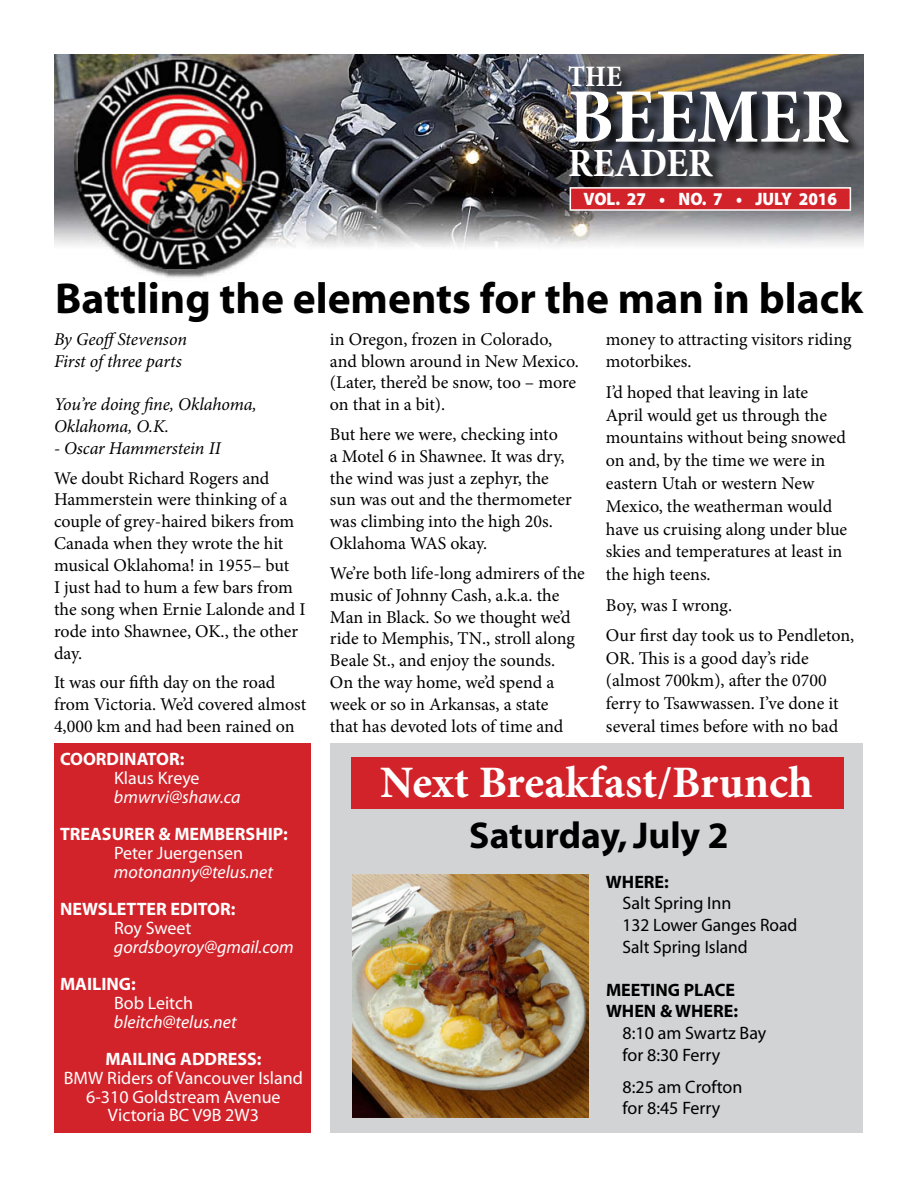
<style>
.page{position:relative;width:918px;height:1188px;background:#fff}
.page>*{position:absolute;margin:0;border:0;box-sizing:border-box;transform-origin:0 0}
.t1{font:700 condensed 78px "Minion Pro";color:#fff}
.t2{font:700 45px "Minion Pro";color:#fff}
.Headline_flush_left{font:700 43.5px "Myriad";color:#000}
.t3{font:700 condensed 40.5px "Minion Pro";color:#fff}
.t4{font:700 37.5px "Myriad";color:#000}
.t5{font:700 condensed 30px "Minion Pro";color:#fff}
.body_copy{font:18px/21.9px "Minion Pro";letter-spacing:-.005em;color:#000}
.t6{font:18px "Myriad";color:#fff}
.t7{font:18px "Myriad";color:#000}
.bylines{font:italic 18px "Minion Pro";letter-spacing:-.01em;color:#000}
.t8{font:700 18px "Myriad";color:#fff}
.t9{font:italic 18px "Myriad";color:#fff}
.t10{font:700 18px/21.6px "Myriad";color:#000}
.t11{font:900 18px "Myriad Pro";color:#fff;scale:.93 1}
</style>
<div class="page">
<div style="left:331px;top:743px;width:532px;height:390px;background:#d1d3d4"></div>
<img style="left:54px;top:54px;width:810px;height:224px">
<div style="left:569px;top:66px;width:295px;height:126px;background:#000;opacity:.9"></div>
<div style="left:570px;top:187px;width:281px;height:24px;background:#d2232a;border:2px solid #fff"></div>
<div style="left:55px;top:743px;width:256px;height:390px;background:#d2232a"></div>
<div style="left:352px;top:758px;width:492px;height:51px;background:#d2232a"></div>
<img style="left:352px;top:875px;width:236px;height:242px">
<p class="t5" style="left:568px;top:56px;width:55px">THE</p>
<p class="t1" style="left:568px;top:63px;width:282px">BEEMER</p>
<p class="t3" style="left:568px;top:135px;width:146px">READER</p>
<p class="t11" style="left:583px;top:188px;width:274px">VOL. 27 • NO. 7 • JULY 2016</p>
<p class="Headline_flush_left" style="left:55px;top:276px;width:809px">Battling the elements for the man in black</p>
<p class="bylines" style="left:54px;top:327px;width:134px">By GeoffStevenson</p>
<p class="bylines" style="left:54px;top:349px;width:129px">First of three parts</p>
<p class="bylines" style="left:54px;top:392px;width:204px">You’re doing fine, Oklahoma,</p>
<p class="bylines" style="left:54px;top:414px;width:117px">Oklahoma, O.K.</p>
<p class="bylines" style="left:54px;top:436px;width:168px">- Oscar Hammerstein II</p>
<p class="body_copy" style="left:54px;top:467px;width:253px">We doubt Richard Rogers and<br>Hammerstein were thinking of a couple of grey-haired bikers from<br>Canada when they wrote the hit musical Oklahoma! in 1955– but<br>I just had to hum a few bars from the song when Ernie Lalonde and I rode into Shawnee, OK., the other day.</p>
<p class="body_copy" style="left:54px;top:672px;width:254px">It was our fifth day on the road from Victoria. We’d covered almost<br>4,000 km and had been rained on</p>
<p class="body_copy" style="left:606px;top:328px;width:247px;line-height:22.8px">money to attracting visitors riding motorbikes.</p>
<p class="body_copy" style="left:606px;top:381px;width:243px;line-height:22.8px">I’d hoped that leaving in late<br>April would get us through the mountains without being snowed on and, by the time we were in eastern Utah or western New<br>Mexico, the weatherman would have us cruising along under blue skies and temperatures at least in the high teens.</p>
<p class="body_copy" style="left:606px;top:594px;width:128px">Boy, was I wrong.</p>
<p class="body_copy" style="left:606px;top:624px;width:250px;line-height:22.8px">Our first day took us to Pendleton,<br>OR. This is a good day’s ride (almost 700km), after the 0700 ferry to Tsawwassen. I’ve done it several times before with no bad</p>
<p class="body_copy" style="left:330px;top:328px;width:250px">in Oregon, frozen in Colorado, and blown around in New Mexico. (Later, there’d be snow, too – more on that in a bit).</p>
<p class="body_copy" style="left:330px;top:423px;width:243px">But here we were, checking into<br>a Motel 6 in Shawnee. It was dry, the wind was just a zephyr, the sun was out and the thermometer was climbing into the high 20s.<br>Oklahoma WAS okay.</p>
<p class="body_copy" style="left:330px;top:562px;width:256px">We’re both life-long admirers of the music of Johnny Cash, a.k.a. the<br>Man in Black. So we thought we’d ride to Memphis, TN., stroll along<br>Beale St., and enjoy the sounds.<br>On the way home, we’d spend a week or so in Arkansas, a state<br>that has devoted lots of time and</p>
<p class="t8" style="left:60px;top:750px;width:126px">COORDINATOR:</p>
<p class="t6" style="left:114px;top:769px;width:87px">Klaus Kreye</p>
<p class="t9" style="left:114px;top:788px;width:128px">bmwrvi@shaw.ca</p>
<p class="t8" style="left:60px;top:825px;width:229px">TREASURER &amp; MEMBERSHIP:</p>
<p class="t6" style="left:114px;top:844px;width:131px">Peter Juergensen</p>
<p class="t9" style="left:114px;top:863px;width:161px">motonanny@telus.net</p>
<p class="t8" style="left:60px;top:900px;width:177px">NEWSLETTER EDITOR:</p>
<p class="t6" style="left:114px;top:919px;width:79px">Roy Sweet</p>
<p class="t9" style="left:114px;top:938px;width:181px">gordsboyroy@gmail.com</p>
<p class="t8" style="left:60px;top:975px;width:77px">MAILING:</p>
<p class="t6" style="left:114px;top:994px;width:81px">Bob Leitch</p>
<p class="t9" style="left:114px;top:1013px;width:124px">bleitch@telus.net</p>
<p class="t8" style="left:105px;top:1050px;width:158px">MAILING ADDRESS:</p>
<p class="t6" style="left:64px;top:1069px;width:241px">BMW Riders of Vancouver Island</p>
<p class="t6" style="left:86px;top:1088px;width:196px">6-310 Goldstream Avenue</p>
<p class="t6" style="left:108px;top:1106px;width:153px">Victoria BC V9B 2W3</p>
<p class="t2" style="left:380px;top:751px;width:434px">Next Breakfast/Brunch</p>
<p class="t4" style="left:469px;top:816px;width:261px">Saturday, July 2</p>
<p class="t10" style="left:606px;top:872px;width:64px">WHERE:</p>
<p class="t7" style="left:623px;top:894px;width:111px">Salt Spring Inn</p>
<p class="t7" style="left:622px;top:916px;width:176px">132 Lower Ganges Road</p>
<p class="t7" style="left:622px;top:938px;width:127px">Salt Spring Island</p>
<p class="t10" style="left:606px;top:980px;width:134px">MEETING PLACE<br>WHEN &amp; WHERE:</p>
<p class="t7" style="left:623px;top:1024px;width:145px">8:10 am Swartz Bay</p>
<p class="t7" style="left:623px;top:1046px;width:99px">for 8:30 Ferry</p>
<p class="t7" style="left:623px;top:1078px;width:122px">8:25 am Crofton</p>
<p class="t7" style="left:623px;top:1099px;width:99px">for 8:45 Ferry</p>
</div>
